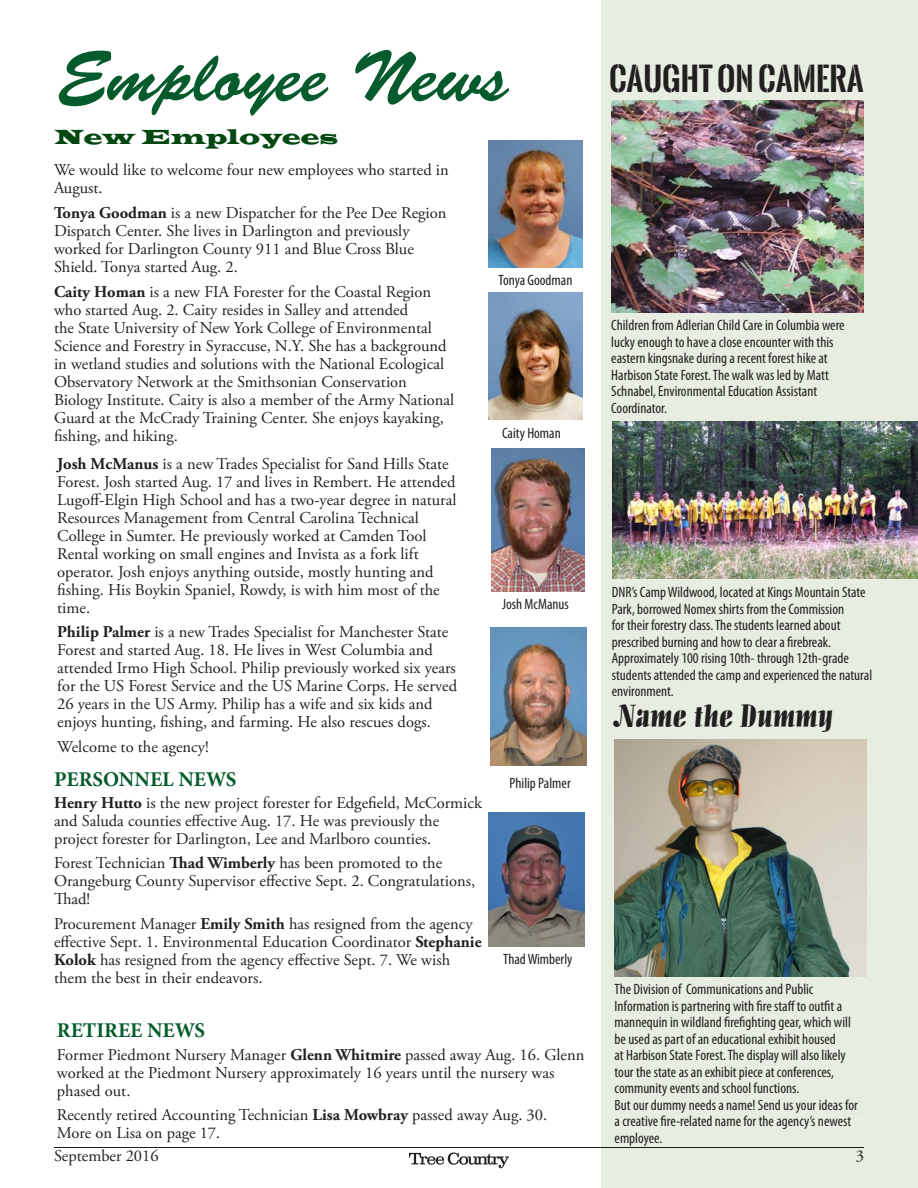
<style>
.page{position:relative;width:918px;height:1188px;background:#fff}
.page>*{position:absolute;margin:0;border:0;box-sizing:border-box;transform-origin:0 0}
.Employee_Script{font:72px "Brush Script Std";color:#055b2b}
.Job_text{font:700 31.5px "Oswald Stencil";color:#231f20}
.Photo_of_wk{font:31.5px "Allegro BT";letter-spacing:-.01em;color:#231f20}
.Job_Title{font:700 21px "Minion Pro";color:#055b2b}
.New_Emp{font:21px "Latin Wide";color:#004710}
.body{font:16.5px/18px "Adobe Garamond Pro";color:#231f20}
.t1{font:condensed 15px/16.5px "Myriad Pro";color:#231f20}
.s1{font-weight:700}
</style>
<div class="page">
<svg style="left:409px;top:1152px;width:100px;height:16px"></svg>
<hr style="left:54px;top:1147px;width:810px;height:1px;background:#231f20">
<div style="left:602px;top:0;width:316px;height:1188px;background:#e7ede1"></div>
<img style="left:611px;top:100px;width:253px;height:212px">
<img style="left:612px;top:421px;width:306px;height:158px">
<img style="left:489px;top:140px;width:93px;height:127px">
<img style="left:489px;top:293px;width:93px;height:127px">
<img style="left:491px;top:448px;width:93px;height:143px">
<img style="left:490px;top:628px;width:96px;height:138px">
<img style="left:489px;top:812px;width:95px;height:134px">
<svg style="left:619px;top:1119px;width:248px;height:1px"></svg>
<img style="left:615px;top:740px;width:251px;height:236px">
<p class="Employee_Script" style="left:57px;top:37px;width:454px">Employee News</p>
<p class="New_Emp" style="left:54px;top:124px;width:286px">New Employees</p>
<p class="body" style="left:54px;top:161px;width:396px">We would like to welcome four new employees who started in<br>August.</p>
<p class="body" style="left:54px;top:204px;width:394px"><span class="s1">Tonya Goodman</span> is a new Dispatcher for the Pee Dee Region Dispatch Center. She lives in Darlington and previously worked for Darlington County 911 and Blue Cross Blue Shield. Tonya started Aug. 2.</p>
<p class="body" style="left:54px;top:283px;width:402px"><span class="s1">Caity Homan</span> is a new FIA Forester for the Coastal Region who started Aug. 2. Caity resides in Salley and attended<br>the State University of New York College of Environmental Science and Forestry in Syraccuse, N.Y. She has a background in wetland studies and solutions with the National Ecological Observatory Network at the Smithsonian Conservation Biology Institute. Caity is also a member of the Army National Guard at the McCrady Training Center. She enjoys kayaking, fishing, and hiking.</p>
<p class="body" style="left:57px;top:455px;width:401px"><span class="s1">Josh McManus</span> is a new Trades Specialist for Sand Hills State Forest. Josh started Aug. 17 and lives in Rembert. He attended Lugoff-Elgin High School and has a two-year degree in natural Resources Management from Central Carolina Technical College in Sumter. He previously worked at Camden Tool Rental working on small engines and Invista as a fork lift operator. Josh enjoys anything outside, mostly hunting and fishing. His Boykin Spaniel, Rowdy, is with him most of the time.</p>
<p class="body" style="left:57px;top:624px;width:401px"><span class="s1">Philip Palmer</span> is a new Trades Specialist for Manchester State Forest and started Aug. 18. He lives in West Columbia and attended Irmo High School. Philip previously worked six years for the US Forest Service and the US Marine Corps. He served 26 years in the US Army. Philip has a wife and six kids and enjoys hunting, fishing, and farming. He also rescues dogs.</p>
<p class="body" style="left:57px;top:738px;width:153px">Welcome to the agency!</p>
<p class="Job_Title" style="left:54px;top:764px;width:184px">PERSONNEL NEWS</p>
<p class="body" style="left:54px;top:794px;width:430px"><span class="s1">Henry Hutto</span> is the new project forester for Edgefield, McCormick and Saluda counties effective Aug. 17. He was previously the project forester for Darlington, Lee and Marlboro counties.</p>
<p class="body" style="left:54px;top:855px;width:423px">Forest Technician <span class="s1">Thad Wimberly</span> has been promoted to the<br>Orangeburg County Supervisor effective Sept. 2. Congratulations,<br>Thad!</p>
<p class="body" style="left:54px;top:916px;width:429px">Procurement Manager <span class="s1">Emily Smith</span> has resigned from the agency effective Sept. 1. Environmental Education Coordinator <span class="s1">Stephanie Kolok</span> has resigned from the agency effective Sept. 7. We wish them the best in their endeavors.</p>
<p class="t1" style="left:499px;top:272px;width:75px">Tonya Goodman</p>
<p class="t1" style="left:502px;top:424px;width:60px">Caity Homan</p>
<p class="t1" style="left:502px;top:596px;width:68px">Josh McManus</p>
<p class="t1" style="left:510px;top:775px;width:63px">Philip Palmer</p>
<p class="t1" style="left:503px;top:951px;width:71px">Thad Wimberly</p>
<p class="Job_Title" style="left:57px;top:1015px;width:150px">RETIREE NEWS</p>
<p class="body" style="left:57px;top:1046px;width:529px">Former Piedmont Nursery Manager <span class="s1">Glenn Whitmire</span> passed away Aug. 16. Glenn worked at the Piedmont Nursery approximately 16 years until the nursery was phased out.</p>
<p class="body" style="left:57px;top:1107px;width:492px">Recently retired Accounting Technician <span class="s1">Lisa Mowbray</span> passed away Aug. 30.<br>More on Lisa on page 17.</p>
<p class="Job_text" style="left:609px;top:55px;width:256px">Caught ON CAMERA</p>
<p class="t1" style="left:611px;top:317px;width:235px">Children from Adlerian Child Care in Columbia were lucky enough to have a close encounter with this eastern kingsnake during a recent forest hike at Harbison State Forest. The walk was led by Matt Schnabel, Environmental Education Assistant Coordinator.</p>
<p class="t1" style="left:612px;top:584px;width:255px">DNR’s Camp Wildwood, located at Kings Mountain State Park, borrowed Nomex shirts from the Commission<br>for their forestry class. The students learned about prescribed burning and how to clear a firebreak.</p>
<p class="t1" style="left:612px;top:650px;width:262px">Approximately 100 rising 10th- through 12th-grade students attended the camp and experienced the natural environment.</p>
<p class="Photo_of_wk" style="left:615px;top:698px;width:220px">Name the Dummy</p>
<p class="t1" style="left:615px;top:981px;width:238px">The Division of Communications and Public Information is partnering with fire staff to outfit a mannequin in wildland firefighting gear, which will be used as part of an educational exhibit housed<br>at Harbison State Forest. The display will also likely tour the state as an exhibit piece at conferences, community events and school functions.</p>
<p class="t1" style="left:615px;top:1096px;width:245px">But our dummy needs a name! Send us your ideas for a creative fire-related name for the agency’s newest employee.</p>
<p class="body" style="left:54px;top:1148px;width:106px">September 2016</p>
<p class="body" style="left:856px;top:1148px;width:10px">3</p>
</div>
